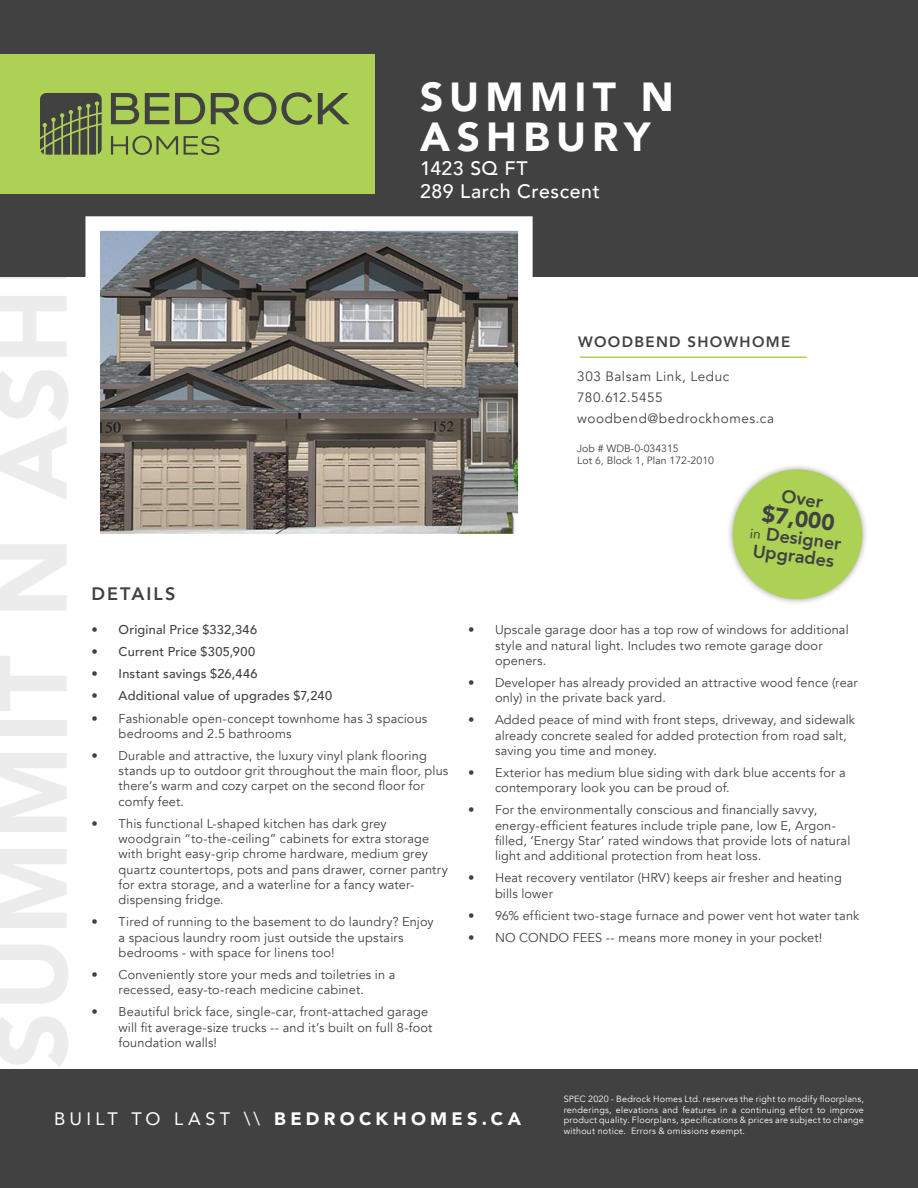
<style>
.page{position:relative;width:918px;height:1188px;background:#414142}
.page>*{position:absolute;margin:0;border:0;box-sizing:border-box;transform-origin:0 0}
.t1{font:900 40.5px "Avenir";letter-spacing:.155em;color:#fff}
.t2{font:900 22.5px "Avenir";color:#414142}
.t3{font:500 19.5px "Avenir";letter-spacing:.03em;color:#fff}
.t4{font:800 18px/18px "Avenir";letter-spacing:.11em;color:#414142}
.t5{font:900 18px "Avenir";letter-spacing:.24em;color:#fff}
.t6{font:800 15px "Avenir";letter-spacing:.09em;color:#414142}
.t7{font:13.5px "Avenir";letter-spacing:.045em;color:#414142}
.t8{font:13.5px "Avenir";letter-spacing:.025em;color:#414142}
.t9{font:12.75px/15.3px "Avenir";letter-spacing:.015em;color:#414142}
.t10{font:500 12.75px "Avenir";letter-spacing:.015em;color:#414142}
.t11{font:10.5px "Avenir";color:#414142}
.t12{font:9px/10.8px "Avenir";letter-spacing:.025em;color:#fff;text-align:justify}
.s1{font-weight:400;font-size:13.5px}
.s2{font-weight:400}
</style>
<div class="page">
<div style="left:0;top:278px;width:918px;height:791px;background:#fff"></div>
<img style="left:101px;top:232px;width:416px;height:300px">
<div style="left:85px;top:216px;width:448px;height:332px;border:15px solid #fff"></div>
<hr style="left:580px;top:356px;width:227px;height:2px;background:#acd154">
<div style="left:727px;top:464px;width:141px;height:141px;background:#414142;opacity:.48"></div>
<div style="left:733px;top:469px;width:129px;height:130px;background:#acd154;border-radius:50%"></div>
<div style="left:0;top:54px;width:374px;height:139px;background:#acd154"></div>
<svg style="left:40px;top:93px;width:62px;height:62px;background:#586045"></svg>
<svg style="left:111px;top:92px;width:238px;height:33px"></svg>
<svg style="left:111px;top:136px;width:109px;height:19px"></svg>
<p class="t1" style="left:420px;top:62px;width:255px">SUMMIT N</p>
<p class="t1" style="left:420px;top:102px;width:232px">ASHBURY</p>
<p class="t3" style="left:420px;top:151px;width:109px">1423 SQ FT</p>
<p class="t3" style="left:420px;top:175px;width:181px">289 Larch Crescent</p>
<p class="t6" style="left:578px;top:330px;width:213px">WOODBEND SHOWHOME</p>
<p class="t7" style="left:577px;top:368px;width:154px">303 Balsam Link, Leduc</p>
<p class="t8" style="left:577px;top:389px;width:87px">780.612.5455</p>
<p class="t7" style="left:577px;top:410px;width:198px">woodbend@bedrockhomes.ca</p>
<h3 class="t4" style="left:92px;top:585px;width:85px">DETAILS</h3>
<p class="t10" style="left:92px;top:619px;width:167px">• Original Price $332,346</p>
<p class="t10" style="left:92px;top:641px;width:165px">• Current Price $305,900</p>
<p class="t10" style="left:92px;top:663px;width:168px">• Instant savings $26,446</p>
<p class="t10" style="left:92px;top:685px;width:242px">• Additional value of upgrades $7,240</p>
<p class="t9" style="left:119px;top:711px;width:310px;text-indent:-27px">• Fashionable open-concept townhome has 3 spacious bedrooms and 2.5 bathrooms</p>
<p class="t9" style="left:119px;top:748px;width:331px;text-indent:-27px">• Durable and attractive, the luxury vinyl plank flooring stands up to outdoor grit throughout the main floor, plus there’s warm and cozy carpet on the second floor for comfy feet.</p>
<p class="t9" style="left:119px;top:816px;width:331px;text-indent:-27px">• This functional L-shaped kitchen has dark grey woodgrain “to-the-ceiling” cabinets for extra storage with bright easy-grip chrome hardware, medium grey quartz countertops, pots and pans drawer, corner pantry for extra storage, and a waterline for a fancy water&shy;dispensing fridge.</p>
<p class="t9" style="left:119px;top:915px;width:317px;text-indent:-27px">• Tired of running to the basement to do laundry? Enjoy a spacious laundry room just outside the upstairs bedrooms - with space for linens too!</p>
<p class="t9" style="left:92px;top:967px;width:305px;text-align:center">• Conveniently store your meds and toiletries in a recessed, easy-to-reach medicine cabinet.</p>
<p class="t9" style="left:119px;top:1005px;width:315px;text-indent:-27px">• Beautiful brick face, single-car, front-attached garage will fit average-size trucks -- and it’s built on full 8-foot foundation walls!</p>
<p class="t11" style="left:577px;top:442px;width:103px">Job # WDB-0-034315</p>
<p class="t11" style="left:577px;top:454px;width:138px">Lot 6, Block 1, Plan 172-2010</p>
<p class="t4" style="left:783px;top:487px;width:43px;rotate:8deg">Over</p>
<p class="t2" style="left:765px;top:494px;width:75px;rotate:8deg">$7,000</p>
<p class="t4" style="left:751px;top:523px;width:93px;rotate:7deg"><span class="s1">in</span> Designer<br>Upgrades</p>
<p class="t9" style="left:495px;top:622px;width:355px;text-indent:-27px">• Upscale garage door has a top row of windows for additional style and natural light. Includes two remote garage door openers.</p>
<p class="t9" style="left:495px;top:675px;width:364px;text-indent:-27px">• Developer has already provided an attractive wood fence (rear only) in the private back yard.</p>
<p class="t9" style="left:495px;top:712px;width:362px;text-indent:-27px">• Added peace of mind with front steps, driveway, and sidewalk already concrete sealed for added protection from road salt, saving you time and money.</p>
<p class="t9" style="left:495px;top:765px;width:352px;text-indent:-27px">• Exterior has medium blue siding with dark blue accents for a contemporary look you can be proud of.</p>
<p class="t9" style="left:495px;top:802px;width:357px;text-indent:-27px">• For the environmentally conscious and financially savvy, energy-efficient features include triple pane, low E, Argon&shy;filled, ‘Energy Star’ rated windows that provide lots of natural light and additional protection from heat loss.</p>
<p class="t9" style="left:495px;top:870px;width:348px;text-indent:-27px">• Heat recovery ventilator (HRV) keeps air fresher and heating bills lower</p>
<p class="t9" style="left:468px;top:908px;width:393px">• 96% efficient two-stage furnace and power vent hot water tank</p>
<p class="t9" style="left:468px;top:930px;width:356px">• NO CONDO FEES -- means more money in your pocket!</p>
<h3 class="t5" style="left:54px;top:1104px;width:469px"><span class="s2">BUILT TO LAST \\</span> BEDROCKHOMES.CA</h3>
<p class="t12" style="left:564px;top:1093px;width:302px">SPEC 2020 - Bedrock Homes Ltd. reserves the right to modify floorplans, renderings, elevations and features in a continuing effort to improve product quality. Floorplans, specifications &amp; prices are subject to change without notice. Errors &amp; omissions exempt.</p>
</div>
